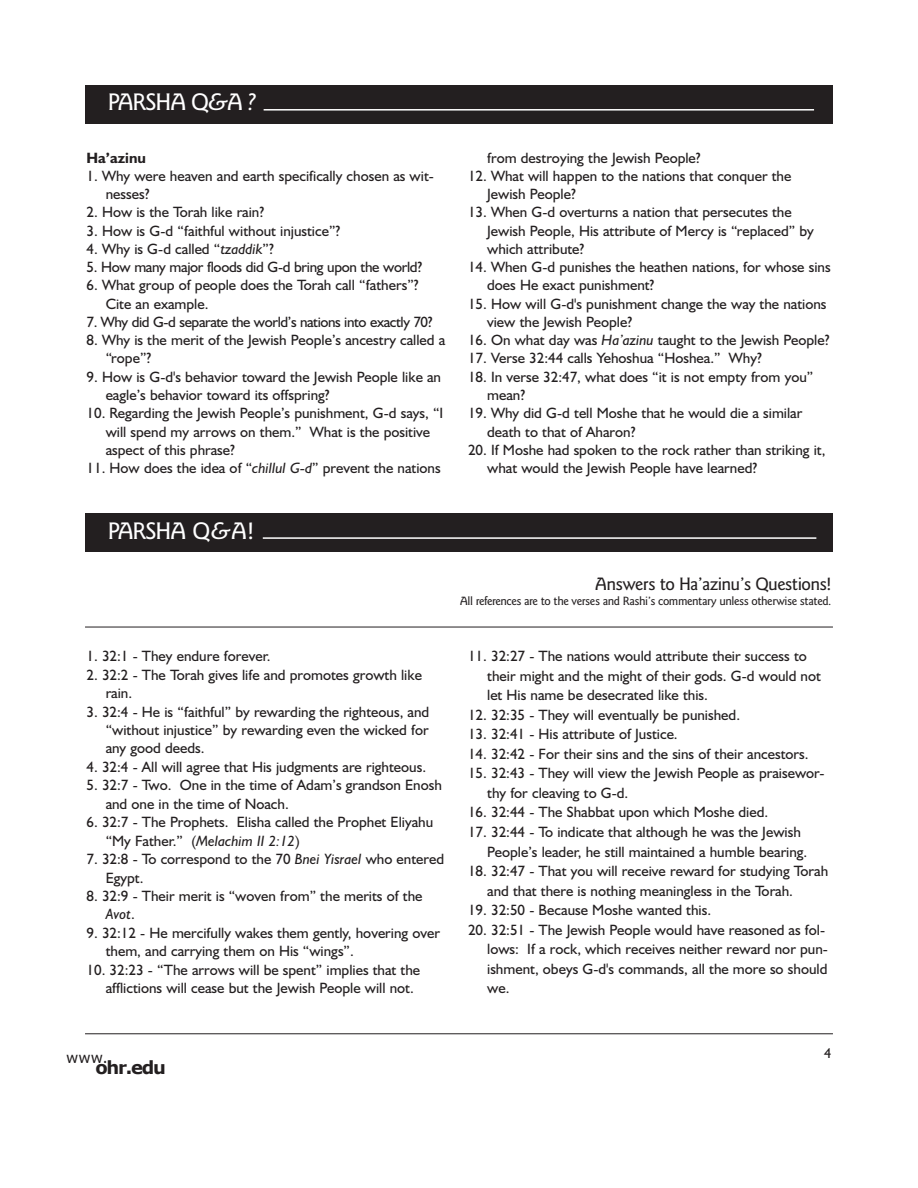
<style>
.page{position:relative;width:918px;height:1188px;background:#fff}
.page>*{position:absolute;margin:0;border:0;box-sizing:border-box;transform-origin:0 0}
.t1{font:500 24px "Goudy Sans IT Cby BT";letter-spacing:-.055em;color:#fff}
.t2{font:500 18px "Goudy Sans IT Cby BT";letter-spacing:-.035em;color:#231f20}
.t3{font:700 18px "Verdana";letter-spacing:-.07em;color:#231f20}
.t4{font:15px/18.3px "Humanist 521 BT";color:#231f20}
.t5{font:15px "Humanist 521 BT";letter-spacing:-.025em;color:#231f20}
.t6{font:15px "Humanist 521 BT";letter-spacing:-.02em;color:#231f20}
.t7{font:700 15px "Humanist 521 BT";color:#231f20}
.t8{font:15px "Verdana";color:#231f20}
.t9{font:14.25px "Humanist 521 BT";color:#231f20}
.t10{font:500 12px "Goudy Sans IT Cby BT";letter-spacing:-.035em;color:#231f20}
.s1{font-style:italic}
</style>
<div class="page">
<hr style="left:85px;top:1034px;width:748px;height:1px;background:#231f20">
<div style="left:85px;top:85px;width:748px;height:38px;background:#231f20"></div>
<div style="left:85px;top:514px;width:748px;height:38px;background:#231f20"></div>
<hr style="left:264px;top:109px;width:550px;height:2px;background:#fff">
<hr style="left:263px;top:537px;width:553px;height:2px;background:#fff">
<hr style="left:85px;top:627px;width:748px;height:1px;background:#231f20">
<h1 class="t1" style="left:108px;top:88px;width:150px">PARSHA Q<span class="s1">&amp;</span>A <span class="s1">?</span></h1>
<p class="t7" style="left:87px;top:149px;width:61px">Ha’azinu</p>
<p class="t4" style="left:106px;top:166px;width:330px;text-indent:-19px">1. Why were heaven and earth specifically chosen as wit&shy;nesses?</p>
<p class="t4" style="left:87px;top:203px;width:179px">2. How is the Torah like rain?</p>
<p class="t4" style="left:87px;top:221px;width:255px">3. How is G-d “faithful without injustice”?</p>
<p class="t4" style="left:87px;top:240px;width:189px">4. Why is G-d called “<span class="s1">tzaddik</span>”?</p>
<p class="t6" style="left:87px;top:258px;width:337px">5. How many major floods did G-d bring upon the world?</p>
<p class="t4" style="left:106px;top:276px;width:314px;text-indent:-19px">6. What group of people does the Torah call “fathers”?<br>Cite an example.</p>
<p class="t5" style="left:87px;top:313px;width:347px">7. Why did G-d separate the world’s nations into exactly 70?</p>
<p class="t4" style="left:106px;top:331px;width:341px;text-indent:-19px">8. Why is the merit of the Jewish People’s ancestry called a “rope”?</p>
<p class="t4" style="left:106px;top:367px;width:337px;text-indent:-19px">9. How is G-d's behavior toward the Jewish People like an eagle’s behavior toward its offspring?</p>
<p class="t4" style="left:106px;top:404px;width:339px;text-indent:-19px">10. Regarding the Jewish People’s punishment, G-d says, “I will spend my arrows on them.” What is the positive aspect of this phrase?</p>
<p class="t4" style="left:87px;top:459px;width:356px">11. How does the idea of “<span class="s1">chillul G-d</span>” prevent the nations</p>
<p class="t4" style="left:487px;top:148px;width:215px">from destroying the Jewish People?</p>
<p class="t4" style="left:487px;top:166px;width:306px;text-indent:-19px">12. What will happen to the nations that conquer the<br>Jewish People?</p>
<p class="t4" style="left:487px;top:203px;width:328px;text-indent:-19px">13. When G-d overturns a nation that persecutes the<br>Jewish People, His attribute of Mercy is “replaced” by which attribute?</p>
<p class="t4" style="left:487px;top:258px;width:345px;text-indent:-19px">14. When G-d punishes the heathen nations, for whose sins does He exact punishment?</p>
<p class="t4" style="left:487px;top:294px;width:341px;text-indent:-19px">15. How will G-d's punishment change the way the nations view the Jewish People?</p>
<p class="t4" style="left:468px;top:331px;width:363px">16. On what day was <span class="s1">Ha’azinu</span> taught to the Jewish People?</p>
<p class="t4" style="left:468px;top:349px;width:295px">17. Verse 32:44 calls Yehoshua “Hoshea.” Why?</p>
<p class="t4" style="left:487px;top:367px;width:328px;text-indent:-19px">18. In verse 32:47, what does “it is not empty from you” mean?</p>
<p class="t4" style="left:487px;top:404px;width:317px;text-indent:-19px">19. Why did G-d tell Moshe that he would die a similar death to that of Aharon?</p>
<p class="t4" style="left:487px;top:440px;width:340px;text-indent:-19px">20. If Moshe had spoken to the rock rather than striking it, what would the Jewish People have learned?</p>
<h1 class="t1" style="left:108px;top:517px;width:148px">PARSHA Q<span class="s1">&amp;</span>A!</h1>
<p class="t2" style="left:595px;top:573px;width:238px">Answers to Ha’azinu’s Questions!</p>
<p class="t10" style="left:460px;top:594px;width:373px">All references are to the verses and Rashi’s commentary unless otherwise stated.</p>
<p class="t4" style="left:87px;top:647px;width:186px">1. 32:1 - They endure forever.</p>
<p class="t4" style="left:106px;top:665px;width:318px;text-indent:-19px">2. 32:2 - The Torah gives life and promotes growth like rain.</p>
<p class="t4" style="left:106px;top:702px;width:325px;text-align:justify;text-indent:-19px">3. 32:4 - He is “faithful” by rewarding the righteous, and “without injustice” by rewarding even the wicked for any good deeds.</p>
<p class="t4" style="left:87px;top:758px;width:341px">4. 32:4 - All will agree that His judgments are righteous.</p>
<p class="t4" style="left:106px;top:776px;width:338px;text-indent:-19px">5. 32:7 - Two. One in the time of Adam’s grandson Enosh and one in the time of Noach.</p>
<p class="t4" style="left:106px;top:813px;width:329px;text-indent:-19px">6. 32:7 - The Prophets. Elisha called the Prophet Eliyahu “My Father.” (<span class="s1">Melachim II 2:12</span>)</p>
<p class="t4" style="left:106px;top:850px;width:340px;text-indent:-19px">7. 32:8 - To correspond to the 70 <span class="s1">Bnei Yisrael</span> who entered<br>Egypt.</p>
<p class="t4" style="left:106px;top:887px;width:318px;text-indent:-19px">8. 32:9 - Their merit is “woven from” the merits of the<br><span class="s1">Avot</span>.</p>
<p class="t4" style="left:106px;top:924px;width:336px;text-indent:-19px">9. 32:12 - He mercifully wakes them gently, hovering over them, and carrying them on His “wings”.</p>
<p class="t4" style="left:106px;top:960px;width:316px;text-indent:-19px">10. 32:23 - “The arrows will be spent” implies that the afflictions will cease but the Jewish People will not.</p>
<p class="t4" style="left:487px;top:646px;width:335px;line-height:19.5px;text-indent:-19px">11. 32:27 - The nations would attribute their success to their might and the might of their gods. G-d would not let His name be desecrated like this.</p>
<p class="t4" style="left:468px;top:705px;width:274px">12. 32:35 - They will eventually be punished.</p>
<p class="t4" style="left:468px;top:725px;width:211px">13. 32:41 - His attribute of Justice.</p>
<p class="t4" style="left:468px;top:745px;width:342px">14. 32:42 - For their sins and the sins of their ancestors.</p>
<p class="t4" style="left:487px;top:763px;width:339px;line-height:19.5px;text-indent:-19px">15. 32:43 - They will view the Jewish People as praisewor&shy;thy for cleaving to G-d.</p>
<p class="t4" style="left:468px;top:803px;width:302px">16. 32:44 - The Shabbat upon which Moshe died.</p>
<p class="t4" style="left:487px;top:822px;width:322px;line-height:19.5px;text-indent:-19px">17. 32:44 - To indicate that although he was the Jewish<br>People’s leader, he still maintained a humble bearing.</p>
<p class="t4" style="left:487px;top:861px;width:343px;line-height:19.5px;text-indent:-19px">18. 32:47 - That you will receive reward for studying Torah and that there is nothing meaningless in the Torah.</p>
<p class="t4" style="left:468px;top:901px;width:245px">19. 32:50 - Because Moshe wanted this.</p>
<p class="t4" style="left:487px;top:920px;width:342px;line-height:19.5px;text-indent:-19px">20. 32:51 - The Jewish People would have reasoned as fol&shy;lows: If a rock, which receives neither reward nor pun&shy;ishment, obeys G-d's commands, all the more so should we.</p>
<p class="t8" style="left:66px;top:1048px;width:43px">www.</p>
<p class="t3" style="left:96px;top:1056px;width:72px">ohr.edu</p>
<p class="t9" style="left:824px;top:1045px;width:9px">4</p>
</div>
